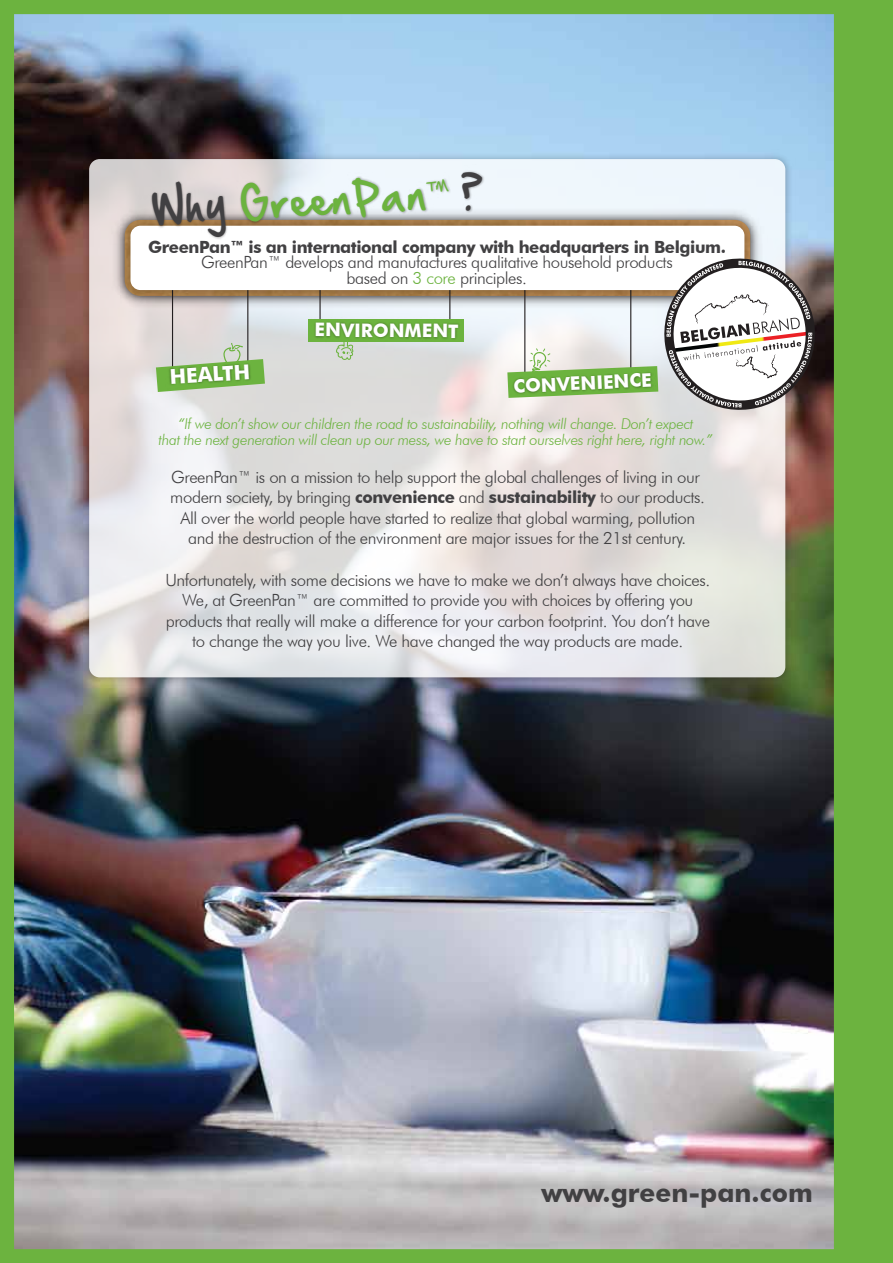
<style>
.page{position:relative;width:893px;height:1263px;background:#fff}
.page>*{position:absolute;margin:0;border:0;box-sizing:border-box;transform-origin:0 0}
.t1{font:36px "Hand Of Sean";color:#6cb33f}
.t2{font:700 26.1px "Futura BT";color:#414042}
.t3{font:700 20.55px "Futura BT";color:#fff}
.t4{font:700 18.75px "Futura BT";color:#fff}
.t5{font:300 16.8px/20.5px "Futura BT";letter-spacing:-.025em;color:#414042;text-align:center}
.t6{font:italic 300 15px/16.8px "Futura BT";letter-spacing:-.025em;color:#6cb33f;text-align:center}
.s1{color:#414042}
.s2{font-weight:700}
.s3{color:#6cb33f}
.s4{font-style:italic}
</style>
<div class="page">
<img style="left:0;top:0;width:893px;height:1263px">
<p class="t1" style="left:151px;top:176px;width:332px;rotate:-3deg"><span class="s1">Why</span> GreenPan™ <span class="s1">?</span></p>
<p class="t5" style="left:148px;top:239px;width:579px;line-height:15.8px"><span class="s2">GreenPan™ is an international company with headquarters in Belgium.<br></span>GreenPan™ develops and manufactures qualitative household products<br>based on <span class="s3">3 core</span> principles.</p>
<p class="t3" style="left:169px;top:364px;width:82px;rotate:-3deg">HEALTH</p>
<p class="t4" style="left:315px;top:318px;width:145px;rotate:1deg">ENVIRONMENT</p>
<p class="t4" style="left:513px;top:375px;width:140px;rotate:-3deg">CONVENIENCE</p>
<p class="t6" style="left:159px;top:415px;width:556px">“If we don’t show our children the road to sustainability, nothing will change. Don’t expect<br>that the next generation will clean up our mess, we have to start ourselves right here, right now.”</p>
<p class="t5" style="left:170px;top:466px;width:536px">GreenPan™ is on a mission to help support the global challenges of living in our modern society, by bringing <span class="s2">convenience</span> and <span class="s2">sustainability</span> to our products.<br>All over the world people have started to realize that global warming, pollution and the destruction of the environment are major issues for the 21st century<span class="s4">.</span></p>
<p class="t5" style="left:165px;top:569px;width:546px">Unfortunately, with some decisions we have to make we don’t always have choices.<br>We, at GreenPan™ are committed to provide you with choices by offering you products that really will make a difference for your carbon footprint. You don’t have to change the way you live. We have changed the way products are made.</p>
<p class="t2" style="left:542px;top:1176px;width:273px">www.green-pan.com</p>
</div>
